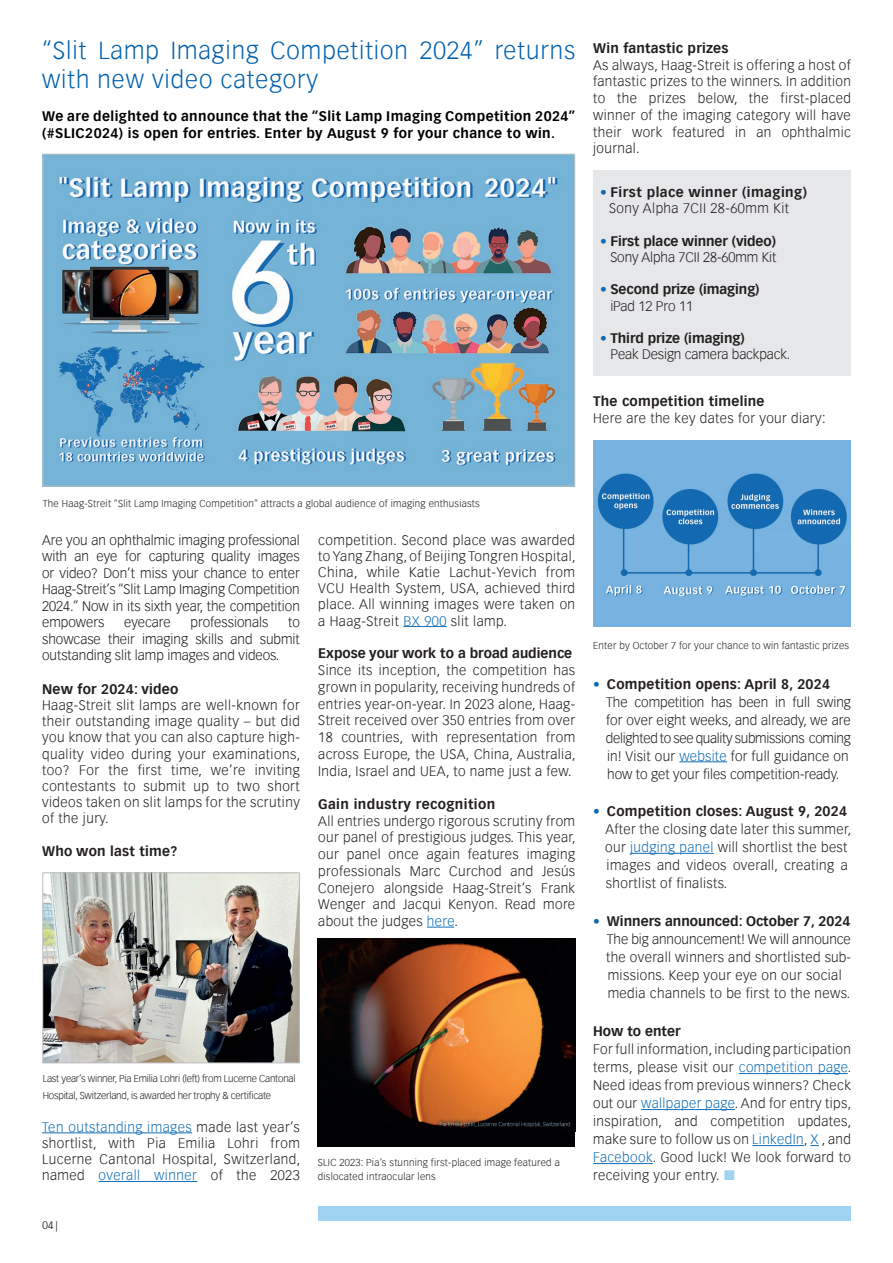
<style>
.page{position:relative;width:893px;height:1263px;background:#fff}
.page>*{position:absolute;margin:0;border:0;box-sizing:border-box;transform-origin:0 0}
.t1{font:300 24px/28.8px "Vectora Com";letter-spacing:.04em;color:#0160ae}
.t2{font:300 13.5px/16.8px "Vectora Com";letter-spacing:.03em;color:#231f20;text-align:justify}
.t3{font:300 13.5px/18px "Vectora Com";color:#231f20}
.t4{font:700 13.5px "Vectora Com";letter-spacing:.015em;color:#231f20}
.t5{font:700 13.5px/16.8px "Vectora Com";letter-spacing:.03em;color:#000001}
.t6{font:700 13.5px/16.2px "Vectora Com";letter-spacing:-.005em;color:#231f20;text-align:right}
.t7{font:700 13.5px/16.2px "Vectora Com";letter-spacing:.035em;color:#231f20}
.t8{font:300 13.5px/16.2px "Vectora Com";letter-spacing:-.005em;color:#231f20}
.t9{font:300 10.5px "Vectora Com";color:#000001}
.t10{font:300 9.75px/13.5px "Vectora Com";letter-spacing:.02em;color:#231f20}
.t11{font:300 9.75px/16.5px "Vectora Com";letter-spacing:-.02em;color:#231f20}
.s1{font-weight:300;color:#0f6ab4}
.s2{font-weight:300}
.s3{color:#0f6ab4}
.s4{font-weight:700}
.s5{color:#146fb8}
</style>
<div class="page">
<div style="left:318px;top:1206px;width:532px;height:14px;background:#9ed3f1"></div>
<div style="left:593px;top:170px;width:258px;height:205px;background:#e6e7e9"></div>
<hr style="left:403px;top:626px;width:44px;height:1px;background:#146fb8">
<svg style="left:427px;top:927px;width:27px;height:1px"></svg>
<hr style="left:42px;top:1132px;width:150px;height:1px;background:#146fb8">
<hr style="left:99px;top:1181px;width:98px;height:1px;background:#146fb8">
<hr style="left:679px;top:761px;width:48px;height:1px;background:#146fb8">
<hr style="left:630px;top:853px;width:84px;height:1px;background:#146fb8">
<hr style="left:739px;top:1073px;width:109px;height:1px;background:#146fb8">
<hr style="left:641px;top:1109px;width:94px;height:1px;background:#146fb8">
<hr style="left:752px;top:1145px;width:52px;height:1px;background:#146fb8">
<hr style="left:593px;top:1163px;width:60px;height:1px;background:#146fb8">
<img style="left:44px;top:156px;width:529px;height:328px">
<img style="left:44px;top:874px;width:254px;height:187px">
<div style="left:42px;top:872px;width:258px;height:191px;border:1px solid #bcbdc0"></div>
<div style="left:318px;top:938px;width:257px;height:209px;background:#010103"></div>
<img style="left:318px;top:939px;width:257px;height:190px">
<img style="left:593px;top:440px;width:257px;height:187px">
<h1 class="t1" style="left:42px;top:36px;width:535px">“Slit Lamp Imaging Competition 2024” returns with new video category</h1>
<p class="t5" style="left:42px;top:108px;width:535px">We are delighted to announce that the “Slit Lamp Imaging Competition 2024” (#SLIC2024) is open for entries. Enter by August 9 for your chance to win.</p>
<p class="t4" style="left:593px;top:40px;width:137px">Win fantastic prizes</p>
<p class="t2" style="left:593px;top:57px;width:259px">As always, Haag-Streit is offering a host of fantastic prizes to the winners. In addition to the prizes below, the first-placed winner of the imaging category will have their work featured in an ophthalmic journal.</p>
<p class="t7" style="left:609px;top:184px;width:199px;text-indent:-9px"><span class="s1">•</span> First place winner (imaging)<br><span class="s2">Sony Alpha 7CII 28-60mm Kit</span></p>
<p class="t6" style="left:600px;top:233px;width:178px"><span class="s1">•</span> First place winner (video)<br><span class="s2">Sony Alpha 7CII 28-60mm Kit</span></p>
<p class="t6" style="left:610px;top:281px;width:151px;text-align:left;text-indent:-10px"><span class="s1">•</span> Second prize (imaging) <span class="s2">iPad 12 Pro 11</span></p>
<p class="t8" style="left:610px;top:330px;width:182px;text-indent:-10px"><span class="s3">•</span> <span class="s4">Third prize (imaging)<br></span>Peak Design camera backpack.</p>
<p class="t4" style="left:593px;top:393px;width:173px">The competition timeline</p>
<p class="t2" style="left:593px;top:409px;width:234px">Here are the key dates for your diary:</p>
<p class="t10" style="left:43px;top:497px;width:438px">The Haag-Streit “Slit Lamp Imaging Competition” attracts a global audience of imaging enthusiasts</p>
<p class="t2" style="left:42px;top:531px;width:259px">Are you an ophthalmic imaging professional with an eye for capturing quality images or video? Don’t miss your chance to enter Haag-Streit’s “Slit Lamp Imaging Competition 2024.” Now in its sixth year, the competition empowers</p>
<p class="t3" style="left:124px;top:613px;width:48px">eyecare</p>
<p class="t3" style="left:190px;top:613px;width:79px">professionals</p>
<p class="t2" style="left:42px;top:614px;width:259px;text-indent:246px">to showcase their imaging skills and submit outstanding slit lamp images and videos.</p>
<p class="t4" style="left:42px;top:681px;width:138px">New for 2024: video</p>
<p class="t2" style="left:42px;top:697px;width:260px;line-height:16.2px">Haag-Streit slit lamps are well-known for their outstanding image quality – but did you know that you can also capture high&shy;quality video during your examinations, too? For the first time, we’re inviting contestants to submit up to two short videos taken on slit lamps for the scrutiny of the jury.</p>
<p class="t4" style="left:42px;top:843px;width:137px">Who won last time?</p>
<p class="t2" style="left:318px;top:532px;width:259px;line-height:16.2px">competition. Second place was awarded to Yang Zhang, of Beijing Tongren Hospital, China, while Katie Lachut-Yevich from VCU Health System, USA, achieved third place. All winning images were taken on a Haag-Streit <span class="s5">BX 900</span> slit lamp.</p>
<p class="t4" style="left:318px;top:645px;width:256px">Expose your work to a broad audience</p>
<p class="t2" style="left:318px;top:662px;width:259px">Since its inception, the competition has grown in popularity, receiving hundreds of entries year-on-year. In 2023 alone, Haag-Streit received over 350 entries from over 18 countries, with representation from across Europe, the USA, China, Australia, India, Israel and UEA, to name just a few.</p>
<p class="t4" style="left:318px;top:796px;width:179px">Gain industry recognition</p>
<p class="t2" style="left:318px;top:812px;width:259px">All entries undergo rigorous scrutiny from our panel of prestigious judges. This year, our panel once again features imaging professionals Marc Curchod and Jesús Conejero alongside Haag-Streit’s Frank Wenger and Jacqui Kenyon. Read more about the judges <span class="s5">here</span>.</p>
<p class="t11" style="left:43px;top:1070px;width:254px">Last year’s winner, Pia Emilia Lohri (left) from Lucerne Cantonal<br>Hospital, Switzerland, is awarded her trophy &amp; certificate</p>
<p class="t2" style="left:42px;top:1119px;width:260px;line-height:16.2px"><span class="s5">Ten outstanding images</span> made last year’s shortlist, with Pia Emilia Lohri from Lucerne Cantonal Hospital, Switzerland, named <span class="s5">overall winner</span> of the 2023</p>
<p class="t9" style="left:43px;top:1218px;width:17px">04|</p>
<p class="t10" style="left:318px;top:1156px;width:244px">SLIC 2023: Pia’s stunning first-placed image featured a dislocated intraocular lens</p>
<p class="t10" style="left:593px;top:638px;width:257px">Enter by October 7 for your chance to win fantastic prizes</p>
<p class="t3" style="left:606px;top:675px;width:247px;text-indent:-13px"><span class="s3">•</span> <span class="s4">Competition opens: April 8, 2024<br></span>The competition has been in full swing for over eight weeks, and already, we are delighted to see quality submissions coming in! Visit our <span class="s5">website</span> for full guidance on how to get your files competition-ready.</p>
<p class="t2" style="left:605px;top:802px;width:248px;line-height:18px;text-align:left;text-indent:-12px"><span class="s3">•</span> <span class="s4">Competition closes: August 9, 2024<br></span>After the closing date later this summer, our <span class="s5">judging panel</span> will shortlist the best images and videos overall, creating a shortlist of finalists.</p>
<p class="t2" style="left:606px;top:912px;width:246px;line-height:18px;text-align:left;text-indent:-13px"><span class="s3">•</span> <span class="s4">Winners announced: October 7, 2024<br></span>The big announcement! We will announce the overall winners and shortlisted sub&shy;missions. Keep your eye on our social media channels to be first to the news.</p>
<p class="t4" style="left:593px;top:1023px;width:89px">How to enter</p>
<p class="t2" style="left:593px;top:1041px;width:260px;line-height:18px">For full information, including participation terms, please visit our <span class="s5">competition page</span>.<br>Need ideas from previous winners? Check out our <span class="s5">wallpaper page</span>. And for entry tips, inspiration, and competition updates, make sure to follow us on <span class="s5">LinkedIn</span>, <span class="s5">X</span> , and <span class="s5">Facebook</span>. Good luck! We look forward to receiving your entry.</p>
</div>
